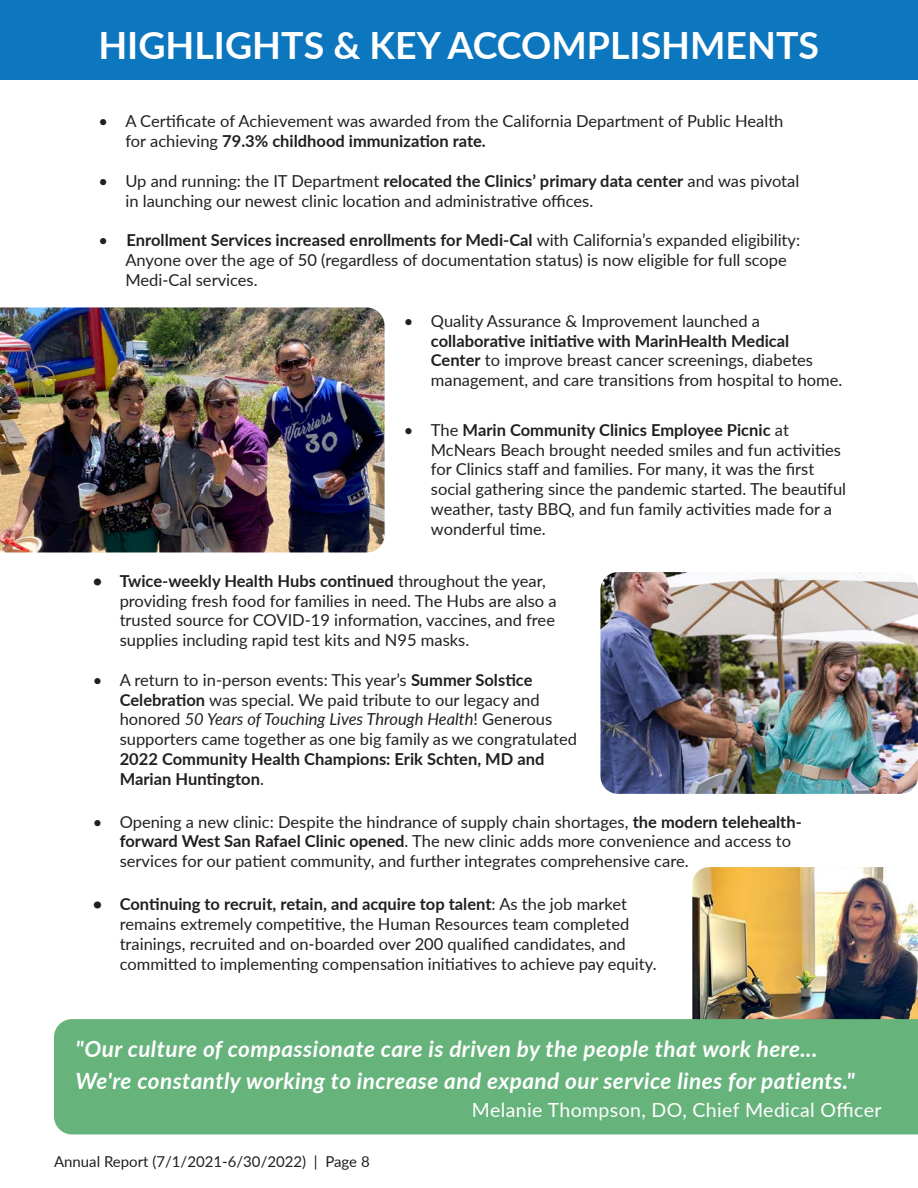
<style>
.page{position:relative;width:918px;height:1188px;background:#fff}
.page>*{position:absolute;margin:0;border:0;box-sizing:border-box;transform-origin:0 0}
.t1{font:700 37.5px "Lato";color:#fff}
.t2{font:italic 700 22.5px "Lato";letter-spacing:.02em;color:#fff}
.t3{font:19.5px "Lato";letter-spacing:.02em;color:#fff}
.t4{font:16.5px/19.8px "Lato";color:#231f20}
.t5{font:15px "Lato";color:#231f20}
.s1{font-weight:700}
.s2{font-style:italic}
</style>
<div class="page">
<img style="left:692px;top:867px;width:226px;height:152px">
<div style="left:0;top:0;width:918px;height:80px;background:#0c77be"></div>
<div style="left:54px;top:1019px;width:864px;height:115px;background:#67b37c"></div>
<img style="left:600px;top:572px;width:318px;height:222px">
<img style="left:0;top:307px;width:385px;height:245px">
<p class="t1" style="left:98px;top:18px;width:722px">HIGHLIGHTS &amp; KEY ACCOMPLISHMENTS</p>
<p class="t4" style="left:125px;top:111px;width:660px;text-indent:-27px">• A Certificate of Achievement was awarded from the California Department of Public Health for achieving <span class="s1">79.3% childhood immunization rate.</span></p>
<p class="t4" style="left:125px;top:170px;width:675px;text-indent:-27px">• Up and running: the IT Department <span class="s1">relocated the Clinics’ primary data center</span> and was pivotal in launching our newest clinic location and administrative offices.</p>
<p class="t4" style="left:125px;top:230px;width:676px;text-indent:-27px">• <span class="s1">Enrollment Services increased enrollments for Medi-Cal</span> with California’s expanded eligibility:<br>Anyone over the age of 50 (regardless of documentation status) is now eligible for full scope<br>Medi-Cal services.</p>
<p class="t4" style="left:431px;top:310px;width:413px;text-indent:-27px">• Quality Assurance &amp; Improvement launched a <span class="s1">collaborative initiative with MarinHealth Medical Center</span> to improve breast cancer screenings, diabetes management, and care transitions from hospital to home.</p>
<p class="t4" style="left:431px;top:419px;width:417px;text-indent:-27px">• The <span class="s1">Marin Community Clinics Employee Picnic</span> at McNears Beach brought needed smiles and fun activities for Clinics staff and families. For many, it was the first social gathering since the pandemic started. The beautiful weather, tasty BBQ, and fun family activities made for a wonderful time.</p>
<p class="t4" style="left:120px;top:570px;width:439px;text-indent:-27px"><span class="s1">• Twice-weekly Health Hubs continued</span> throughout the year, providing fresh food for families in need. The Hubs are also a trusted source for COVID-19 information, vaccines, and free supplies including rapid test kits and N95 masks.</p>
<p class="t4" style="left:120px;top:669px;width:459px;text-indent:-27px">• A return to in-person events: This year’s <span class="s1">Summer Solstice Celebration</span> was special. We paid tribute to our legacy and honored <span class="s2">50 Years of Touching Lives Through Health</span>! Generous supporters came together as one big family as we congratulated <span class="s1">2022 Community Health Champions: Erik Schten, MD and Marian Huntington</span>.</p>
<p class="t4" style="left:120px;top:811px;width:684px;text-indent:-27px">• Opening a new clinic: Despite the hindrance of supply chain shortages, <span class="s1">the modern telehealth&shy;forward West San Rafael Clinic opened</span>. The new clinic adds more convenience and access to services for our patient community, and further integrates comprehensive care.</p>
<p class="t4" style="left:120px;top:894px;width:538px;text-indent:-27px"><span class="s1">• Continuing to recruit, retain, and acquire top talent</span>: As the job market remains extremely competitive, the Human Resources team completed trainings, recruited and on-boarded over 200 qualified candidates, and committed to implementing compensation initiatives to achieve pay equity.</p>
<p class="t2" style="left:76px;top:1033px;width:743px">"Our culture of compassionate care is driven by the people that work here...</p>
<p class="t2" style="left:76px;top:1064px;width:781px">We're constantly working to increase and expand our service lines for patients."</p>
<p class="t3" style="left:472px;top:1096px;width:411px">Melanie Thompson, DO, Chief Medical Officer</p>
<p class="t5" style="left:54px;top:1151px;width:317px">Annual Report (7/1/2021-6/30/2022) | Page 8</p>
</div>
